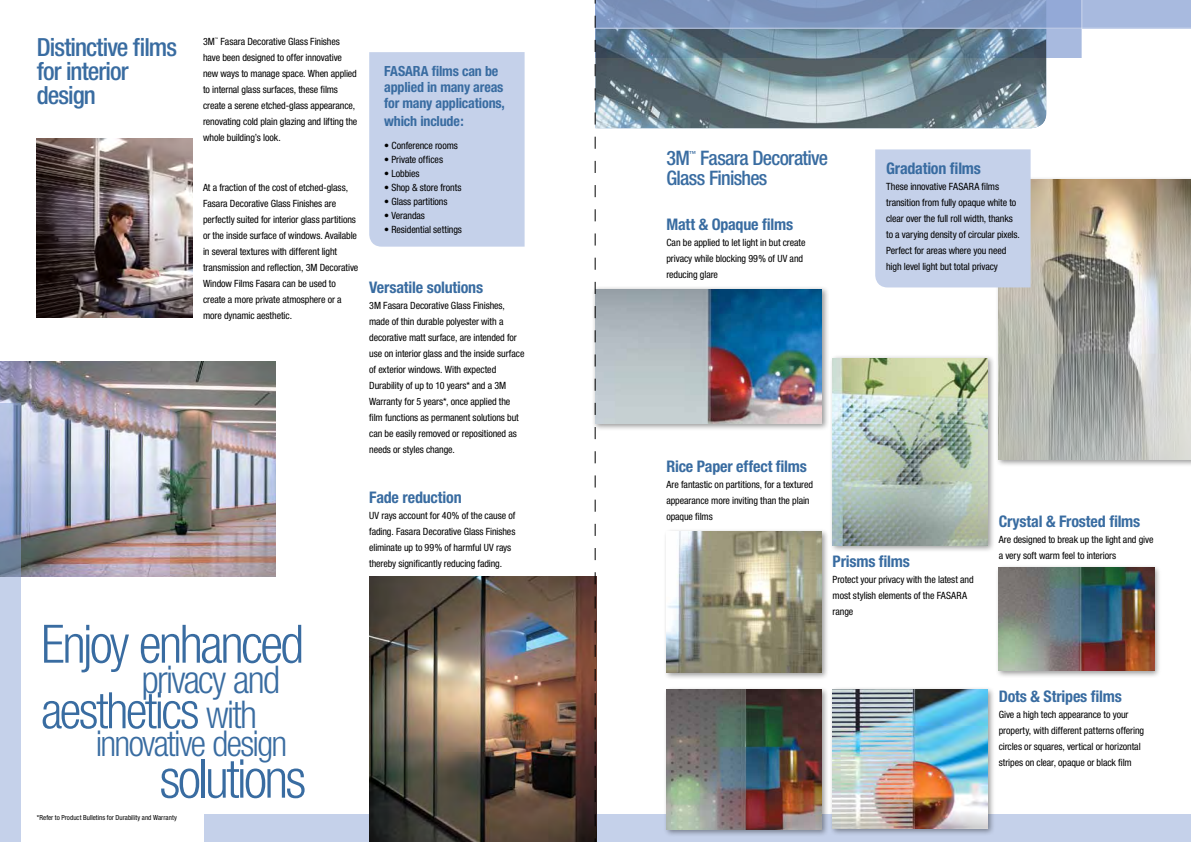
<style>
.page{position:relative;width:1191px;height:842px;background:#fff}
.page>*{position:absolute;margin:0;border:0;box-sizing:border-box;transform-origin:0 0}
.t1{font:300 condensed 53.7px "Helvetica Neue";letter-spacing:-.05em;color:#396ca1}
.t2{font:300 condensed 53px "Helvetica Neue";letter-spacing:-.05em;color:#396ca1}
.t3{font:300 condensed 50.3px "Helvetica Neue";letter-spacing:-.045em;color:#396ca1}
.t4{font:300 condensed 38.3px "Helvetica Neue";letter-spacing:-.045em;color:#396ca1}
.t5{font:300 condensed 35.7px "Helvetica Neue";letter-spacing:-.05em;color:#396ca1}
.t6{font:500 condensed 25px/24px "Helvetica Neue";letter-spacing:-.035em;color:#396ca1}
.t7{font:500 condensed 20px/20px "Helvetica Neue";letter-spacing:-.035em;color:#396ca1}
.t8{font:700 condensed 16px "Helvetica Neue";letter-spacing:-.01em;color:#396ca1}
.t9{font:700 condensed 14px/16px "Helvetica Neue";letter-spacing:-.015em;color:#396ca1}
.t10{font:condensed 10px/16px "Helvetica Neue";letter-spacing:-.01em;color:#000}
.t11{font:condensed 7px "Helvetica Neue";letter-spacing:.005em;color:#000}
.t12{font:500 condensed 7px "Helvetica Neue";color:#396ca1}
.t13{font:condensed 3.5px "Helvetica Neue";color:#000}
.s1{font-size:38.3px}
</style>
<div class="page">
<img style="left:0;top:361px;width:275px;height:216px">
<svg style="left:0;top:403px;width:21px;height:439px;background:#acbad7"></svg>
<div style="left:204px;top:815px;width:987px;height:27px;background:#c5d1ea"></div>
<div style="left:595px;top:0;width:486px;height:57px;background:#a8badf"></div>
<img style="left:596px;top:29px;width:450px;height:99px">
<svg style="left:596px;top:0;width:595px;height:28px;background:#879dc5"></svg>
<hr style="left:595px;top:28px;width:596px;height:1px;background:#fff">
<hr style="left:1081px;top:0;width:1px;height:83px;background:#fff">
<img style="left:369px;top:577px;width:226px;height:265px">
<img style="left:37px;top:139px;width:155px;height:178px">
<div style="left:663px;top:686px;width:166px;height:151px;background:#000;opacity:.4"></div>
<img style="left:666px;top:689px;width:155px;height:141px">
<div style="left:829px;top:686px;width:166px;height:150px;background:#000;opacity:.4"></div>
<img style="left:832px;top:689px;width:156px;height:140px">
<div style="left:663px;top:528px;width:166px;height:152px;background:#000;opacity:.4"></div>
<img style="left:666px;top:531px;width:155px;height:141px">
<div style="left:829px;top:355px;width:166px;height:198px;background:#000;opacity:.4"></div>
<img style="left:832px;top:358px;width:156px;height:188px">
<div style="left:592px;top:286px;width:237px;height:145px;background:#000;opacity:.4"></div>
<img style="left:596px;top:289px;width:225px;height:135px">
<div style="left:995px;top:176px;width:196px;height:291px;background:#000;opacity:.4"></div>
<img style="left:998px;top:179px;width:193px;height:281px">
<div style="left:995px;top:564px;width:166px;height:114px;background:#000;opacity:.4"></div>
<img style="left:998px;top:567px;width:156px;height:104px">
<div style="left:369px;top:52px;width:155px;height:195px;background:#c5d1ea"></div>
<div style="left:875px;top:149px;width:155px;height:138px;background:#c5d1ea"></div>
<svg style="left:595px;top:0;width:1px;height:842px"></svg>
<p class="t10" style="left:203px;top:33px;width:156px;text-indent:18px">Fasara Decorative Glass Finishes have been designed to offer innovative new ways to manage space. When applied to internal glass surfaces, these films create a serene etched-glass appearance, renovating cold plain glazing and lifting the whole building’s look.</p>
<h3 class="t6" style="left:37px;top:35px;width:142px">Distinctive films for interior design</h3>
<p class="t10" style="left:203px;top:33px;width:13px">3M</p>
<p class="t13" style="left:215px;top:37px;width:5px">™</p>
<p class="t10" style="left:203px;top:179px;width:157px">At a fraction of the cost of etched-glass, Fasara Decorative Glass Finishes are perfectly suited for interior glass partitions or the inside surface of windows. Available in several textures with different light transmission and reflection, 3M Decorative Window Films Fasara can be used to create a more private atmosphere or a more dynamic aesthetic.</p>
<h3 class="t9" style="left:384px;top:63px;width:122px">FASARA films can be applied in many areas for many applications,</h3>
<h3 class="t9" style="left:384px;top:113px;width:81px">which include:</h3>
<p class="t10" style="left:384px;top:138px;width:75px">• Conference rooms</p>
<p class="t10" style="left:384px;top:152px;width:60px">• Private offices</p>
<p class="t10" style="left:384px;top:166px;width:37px">• Lobbies</p>
<p class="t10" style="left:384px;top:180px;width:79px">• Shop &amp; store fronts</p>
<p class="t10" style="left:384px;top:194px;width:65px">• Glass partitions</p>
<p class="t10" style="left:384px;top:208px;width:42px">• Verandas</p>
<p class="t10" style="left:384px;top:222px;width:79px">• Residential settings</p>
<h3 class="t8" style="left:369px;top:278px;width:115px">Versatile solutions</h3>
<p class="t10" style="left:369px;top:297px;width:157px">3M Fasara Decorative Glass Finishes, made of thin durable polyester with a decorative matt surface, are intended for use on interior glass and the inside surface of exterior windows. With expected Durability of up to 10 years* and a 3M Warranty for 5 years*, once applied the film functions as permanent solutions but can be easily removed or repositioned as needs or styles change.</p>
<h3 class="t8" style="left:369px;top:488px;width:94px">Fade reduction</h3>
<p class="t10" style="left:369px;top:507px;width:148px">UV rays account for 40% of the cause of fading. Fasara Decorative Glass Finishes eliminate up to 99% of harmful UV rays thereby significantly reducing fading.</p>
<h2 class="t2" style="left:41px;top:613px;width:264px">Enjoy enhanced</h2>
<h3 class="t4" style="left:142px;top:657px;width:140px">privacy and</h3>
<h3 class="t3" style="left:41px;top:682px;width:217px">aesthetics <span class="s1">with</span></h3>
<h3 class="t5" style="left:96px;top:723px;width:193px">innovative design</h3>
<h1 class="t1" style="left:159px;top:748px;width:148px">solutions</h1>
<p class="t11" style="left:37px;top:814px;width:142px">*Refer to Product Bulletins for Durability and Warranty</p>
<h3 class="t7" style="left:666px;top:148px;width:163px;text-indent:34px">Fasara Decorative<br>Glass Finishes</h3>
<h3 class="t8" style="left:666px;top:215px;width:128px">Matt &amp; Opaque films</h3>
<p class="t10" style="left:666px;top:234px;width:141px">Can be applied to let light in but create privacy while blocking 99% of UV and reducing glare</p>
<h3 class="t7" style="left:666px;top:148px;width:25px">3M</h3>
<p class="t12" style="left:689px;top:149px;width:8px">™</p>
<h3 class="t8" style="left:886px;top:159px;width:96px">Gradation films</h3>
<p class="t10" style="left:886px;top:179px;width:135px">These innovative FASARA films transition from fully opaque white to clear over the full roll width, thanks to a varying density of circular pixels.<br>Perfect for areas where you need high level light but total privacy</p>
<h3 class="t8" style="left:666px;top:457px;width:142px">Rice Paper effect films</h3>
<p class="t10" style="left:666px;top:477px;width:148px">Are fantastic on partitions, for a textured appearance more inviting than the plain opaque films</p>
<h3 class="t8" style="left:832px;top:552px;width:79px">Prisms films</h3>
<p class="t10" style="left:832px;top:571px;width:143px">Protect your privacy with the latest and most stylish elements of the FASARA range</p>
<h3 class="t8" style="left:998px;top:512px;width:143px">Crystal &amp; Frosted films</h3>
<p class="t10" style="left:998px;top:532px;width:156px">Are designed to break up the light and give a very soft warm feel to interiors</p>
<h3 class="t8" style="left:998px;top:686px;width:125px">Dots &amp; Stripes films</h3>
<p class="t10" style="left:998px;top:706px;width:147px">Give a high tech appearance to your property, with different patterns offering circles or squares, vertical or horizontal stripes on clear, opaque or black film</p>
</div>
